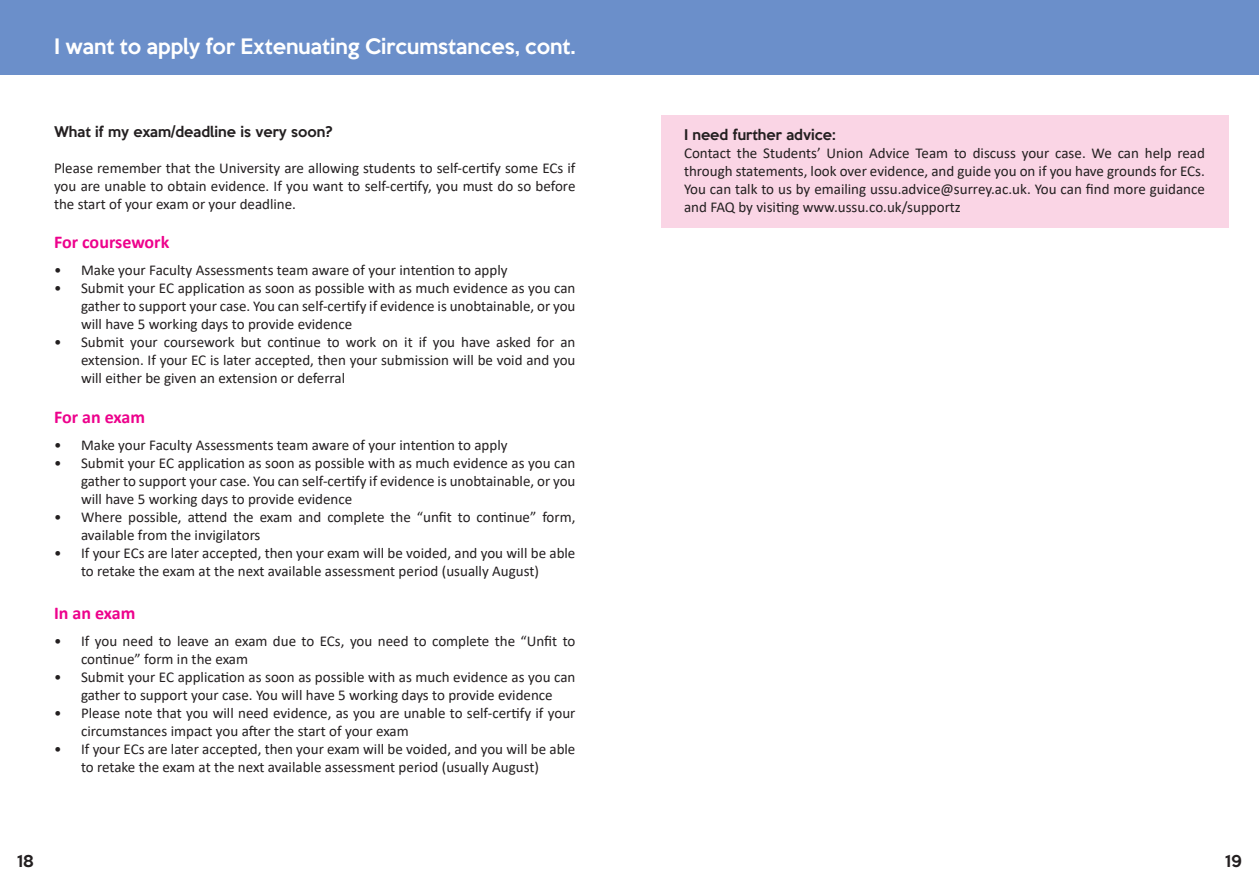
<style>
.page{position:relative;width:1259px;height:893px;background:#fff}
.page>*{position:absolute;margin:0;border:0;box-sizing:border-box;transform-origin:0 0}
.t1{font:500 19.5px "Keep Calm";color:#fff}
.t2{font:700 18px "Calibri";color:#ed028c}
.t3{font:15px/18px "Calibri";color:#231f20;text-align:justify}
.t4{font:500 15px "Keep Calm";color:#231f20}
.t5{font:500 13.5px "Keep Calm";color:#231f20}
</style>
<div class="page">
<div style="left:630px;top:0;width:629px;height:74px;background:#6b8fca"></div>
<div style="left:0;top:0;width:630px;height:74px;background:#6b8fca"></div>
<div style="left:661px;top:115px;width:567px;height:112px;background:#fad5e5"></div>
<p class="t1" style="left:54px;top:29px;width:523px">I want to apply for Extenuating Circumstances, cont.</p>
<p class="t5" style="left:54px;top:120px;width:280px">What if my exam/deadline is very soon?</p>
<p class="t3" style="left:54px;top:158px;width:523px">Please remember that the University are allowing students to self-certify some ECs if you are unable to obtain evidence. If you want to self-certify, you must do so before the start of your exam or your deadline.</p>
<p class="t2" style="left:54px;top:230px;width:117px">For coursework</p>
<p class="t3" style="left:54px;top:261px;width:455px">• Make your Faculty Assessments team aware of your intention to apply</p>
<p class="t3" style="left:81px;top:279px;width:496px;text-indent:-27px">• Submit your EC application as soon as possible with as much evidence as you can gather to support your case. You can self-certify if evidence is unobtainable, or you will have 5 working days to provide evidence</p>
<p class="t3" style="left:81px;top:333px;width:496px;text-indent:-27px">• Submit your coursework but continue to work on it if you have asked for an extension. If your EC is later accepted, then your submission will be void and you will either be given an extension or deferral</p>
<p class="t2" style="left:54px;top:404px;width:93px">For an exam</p>
<p class="t3" style="left:54px;top:436px;width:455px">• Make your Faculty Assessments team aware of your intention to apply</p>
<p class="t3" style="left:81px;top:454px;width:496px;text-indent:-27px">• Submit your EC application as soon as possible with as much evidence as you can gather to support your case. You can self-certify if evidence is unobtainable, or you will have 5 working days to provide evidence</p>
<p class="t3" style="left:81px;top:508px;width:496px;text-indent:-27px">• Where possible, attend the exam and complete the “unfit to continue” form, available from the invigilators</p>
<p class="t3" style="left:81px;top:544px;width:496px;text-indent:-27px">• If your ECs are later accepted, then your exam will be voided, and you will be able to retake the exam at the next available assessment period (usually August)</p>
<p class="t2" style="left:54px;top:600px;width:83px">In an exam</p>
<p class="t3" style="left:81px;top:632px;width:496px;text-indent:-27px">• If you need to leave an exam due to ECs, you need to complete the “Unfit to continue” form in the exam</p>
<p class="t3" style="left:54px;top:668px;width:523px;text-align:center">• Submit your EC application as soon as possible with as much evidence as you can gather to support your case. You will have 5 working days to provide evidence</p>
<p class="t3" style="left:81px;top:704px;width:496px;text-indent:-27px">• Please note that you will need evidence, as you are unable to self-certify if your circumstances impact you after the start of your exam</p>
<p class="t3" style="left:81px;top:740px;width:496px;text-indent:-27px">• If your ECs are later accepted, then your exam will be voided, and you will be able to retake the exam at the next available assessment period (usually August)</p>
<p class="t5" style="left:684px;top:123px;width:153px">I need further advice:</p>
<p class="t3" style="left:684px;top:144px;width:522px">Contact the Students’ Union Advice Team to discuss your case. We can help read through statements, look over evidence, and guide you on if you have grounds for ECs.<br>You can talk to us by emailing ussu.advice@surrey.ac.uk. You can find more guidance and FAQ by visiting www.ussu.co.uk/supportz</p>
<p class="t4" style="left:17px;top:848px;width:18px">18</p>
<p class="t4" style="left:1225px;top:848px;width:18px">19</p>
</div>
